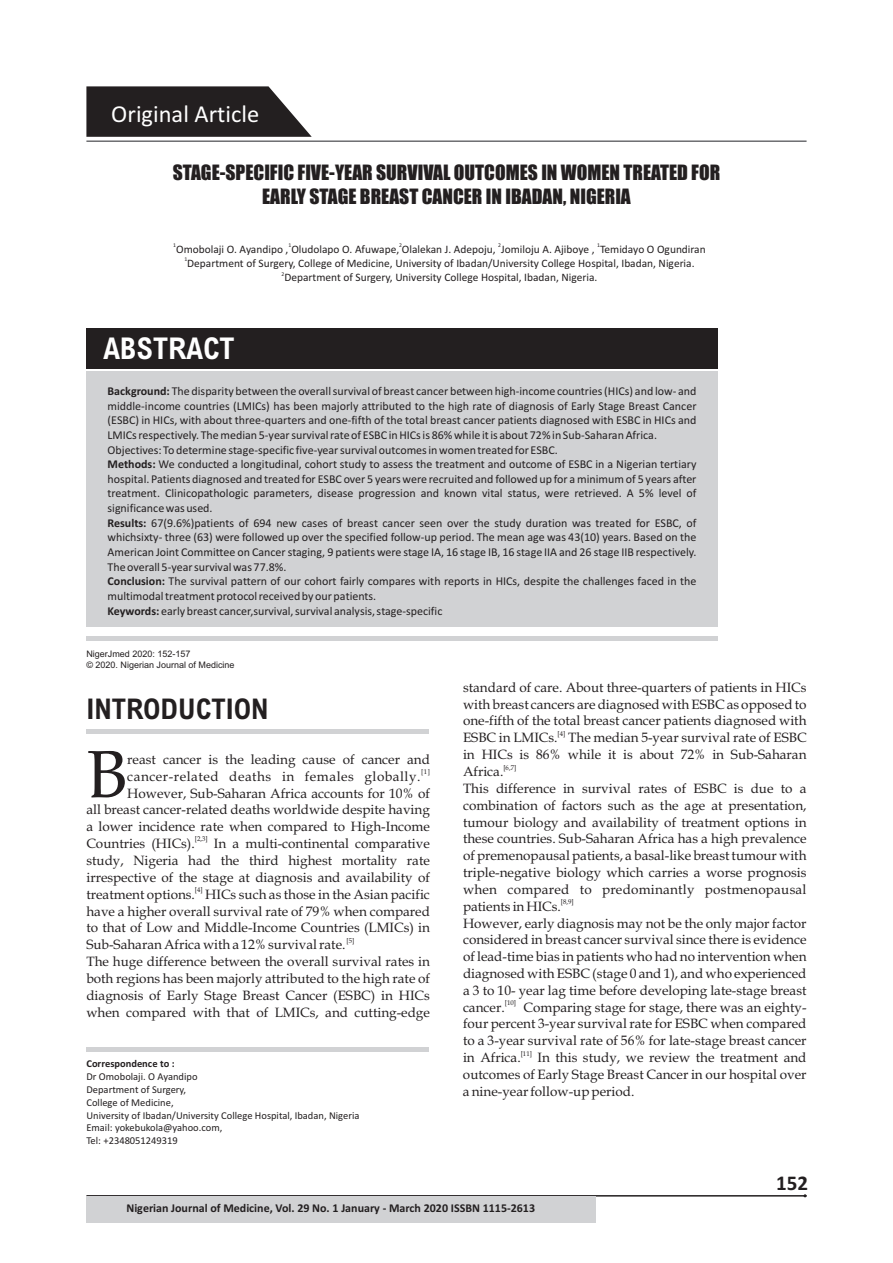
<style>
.page{position:relative;width:893px;height:1263px;background:#fff}
.page>*{position:absolute;margin:0;border:0;box-sizing:border-box;transform-origin:0 0}
.t1{font:66.9px "Book Antiqua";color:#231f20}
.t2{font:700 condensed 30px "Arial";color:#fff}
.t3{font:700 condensed 28.5px "Arial";color:#231f20}
.t4{font:24.45px "Calibri";color:#fff}
.t5{font:700 21px "Calibri";color:#231f20}
.t6{font:19.5px/23.9px "Impact";color:#231f20;text-align:center}
.t7{font:13.5px/16.8px "Book Antiqua";color:#231f20;text-align:justify}
.t8{font:13.5px "Book Antiqua";letter-spacing:.04em;color:#231f20}
.t9{font:12px/14.7px "Calibri";color:#231f20}
.t10{font:700 12px "Calibri";color:#231f20}
.t11{font:11.4px "Calibri";color:#231f20}
.t12{font:10.5px/12.8px "Calibri";color:#231f20}
.t13{font:700 10.5px "Calibri";color:#231f20}
.t14{font:9px/10.1px "Arial";color:#231f20}
.t15{font:6.75px "Book Antiqua";color:#231f20}
.t16{font:5.7px "Calibri";color:#231f20}
.s1{font-weight:700}
</style>
<div class="page">
<hr style="left:86px;top:140px;width:721px;height:2px;background:#6c6d70">
<svg style="left:86px;top:86px;width:226px;height:51px;background:#3a3738"></svg>
<div style="left:86px;top:328px;width:632px;height:40px;background:#231f20"></div>
<div style="left:86px;top:371px;width:632px;height:256px;background:#d1d2d4"></div>
<hr style="left:86px;top:637px;width:632px;height:4px;background:#d1d2d4">
<hr style="left:86px;top:729px;width:343px;height:4px;background:#d1d2d4">
<hr style="left:86px;top:1048px;width:343px;height:4px;background:#d1d2d4">
<hr style="left:86px;top:1195px;width:721px;height:1px;background:#231f20">
<div style="left:86px;top:1196px;width:509px;height:26px;background:#d1d2d4"></div>
<h3 class="t4" style="left:111px;top:103px;width:149px">Original Article</h3>
<h3 class="t6" style="left:173px;top:162px;width:549px">STAGE-SPECIFIC FIVE-YEAR SURVIVAL OUTCOMES IN WOMEN TREATED FOR<br>EARLY STAGE BREAST CANCER IN IBADAN, NIGERIA</h3>
<p class="t16" style="left:173px;top:243px;width:4px">1</p>
<p class="t16" style="left:288px;top:243px;width:4px">1</p>
<p class="t16" style="left:399px;top:243px;width:4px">2</p>
<p class="t16" style="left:498px;top:243px;width:4px">2</p>
<p class="t16" style="left:597px;top:243px;width:4px">1</p>
<p class="t11" style="left:176px;top:244px;width:531px">Omobolaji O. Ayandipo , Oludolapo O. Afuwape, Olalekan J. Adepoju, Jomiloju A. Ajiboye , Temidayo O Ogundiran</p>
<p class="t16" style="left:184px;top:257px;width:4px">1</p>
<p class="t11" style="left:187px;top:258px;width:509px">Department of Surgery, College of Medicine, University of Ibadan/University College Hospital, Ibadan, Nigeria.</p>
<p class="t16" style="left:282px;top:271px;width:4px">2</p>
<p class="t11" style="left:284px;top:273px;width:314px">Department of Surgery, University College Hospital, Ibadan, Nigeria.</p>
<h2 class="t2" style="left:103px;top:337px;width:133px">ABSTRACT</h2>
<p class="t9" style="left:108px;top:385px;width:590px"><span class="s1">Background:</span> The disparity between the overall survival of breast cancer between high-income countries (HICs) and low- and middle-income countries (LMICs) has been majorly attributed to the high rate of diagnosis of Early Stage Breast Cancer (ESBC) in HICs, with about three-quarters and one-fifth of the total breast cancer patients diagnosed with ESBC in HICs and LMICs respectively. The median 5-year survival rate of ESBC in HICs is 86% while it is about 72% in Sub-Saharan Africa.<br>Objectives: To determine stage-specific five-year survival outcomes in women treated for ESBC.<br><span class="s1">Methods:</span> We conducted a longitudinal, cohort study to assess the treatment and outcome of ESBC in a Nigerian tertiary hospital. Patients diagnosed and treated for ESBC over 5 years were recruited and followed up for a minimum of 5 years after treatment. Clinicopathologic parameters, disease progression and known vital status, were retrieved. A 5% level of significance was used.<br><span class="s1">Results:</span> 67(9.6%)patients of 694 new cases of breast cancer seen over the study duration was treated for ESBC, of whichsixty- three (63) were followed up over the specified follow-up period. The mean age was 43(10) years. Based on the American Joint Committee on Cancer staging, 9 patients were stage IA, 16 stage IB, 16 stage IIA and 26 stage IIB respectively.<br>The overall 5-year survival was 77.8%.<br><span class="s1">Conclusion:</span> The survival pattern of our cohort fairly compares with reports in HICs, despite the challenges faced in the multimodal treatment protocol received by our patients.<br><span class="s1">Keywords:</span> early breast cancer,survival, survival analysis, stage-specific</p>
<p class="t14" style="left:86px;top:650px;width:150px">NigerJmed 2020: 152-157<br>© 2020. Nigerian Journal of Medicine</p>
<h3 class="t3" style="left:86px;top:698px;width:184px">INTRODUCTION</h3>
<h1 class="t1" style="left:86px;top:749px;width:42px">B</h1>
<p class="t7" style="left:127px;top:752px;width:304px">reast cancer is the leading cause of cancer and</p>
<p class="t15" style="left:421px;top:769px;width:10px">[1]</p>
<p class="t8" style="left:127px;top:771px;width:295px">cancer-related deaths in females globally.</p>
<p class="t7" style="left:86px;top:786px;width:345px;text-indent:41px">However, Sub-Saharan Africa accounts for 10% of all breast cancer-related deaths worldwide despite having a lower incidence rate when compared to High-Income</p>
<p class="t15" style="left:195px;top:836px;width:14px">[2,3]</p>
<p class="t7" style="left:86px;top:837px;width:345px;text-indent:128px">In a multi-continental comparative study, Nigeria had the third highest mortality rate irrespective of the stage at diagnosis and availability of</p>
<p class="t15" style="left:195px;top:887px;width:9px">[4]</p>
<p class="t7" style="left:86px;top:837px;width:110px">Countries (HICs).</p>
<p class="t7" style="left:86px;top:887px;width:345px">treatment options. HICs such as those in the Asian pacific have a higher overall survival rate of 79% when compared to that of Low and Middle-Income Countries (LMICs) in</p>
<p class="t15" style="left:347px;top:938px;width:9px">[5]</p>
<p class="t7" style="left:86px;top:938px;width:345px;text-align:left">Sub-Saharan Africa with a 12% survival rate.<br>The huge difference between the overall survival rates in both regions has been majorly attributed to the high rate of diagnosis of Early Stage Breast Cancer (ESBC) in HICs when compared with that of LMICs, and cutting-edge</p>
<p class="t13" style="left:86px;top:1059px;width:90px">Correspondence to :</p>
<p class="t12" style="left:86px;top:1071px;width:275px">Dr Omobolaji. O Ayandipo<br>Department of Surgery,<br>College of Medicine,<br>University of Ibadan/University College Hospital, Ibadan, Nigeria<br>Email: yokebukola@yahoo.com,<br>Tel: +2348051249319</p>
<p class="t7" style="left:463px;top:680px;width:345px">standard of care. About three-quarters of patients in HICs with breast cancers are diagnosed with ESBC as opposed to one-fifth of the total breast cancer patients diagnosed with</p>
<p class="t15" style="left:558px;top:731px;width:9px">[4]</p>
<p class="t7" style="left:463px;top:731px;width:345px">ESBC in LMICs. The median 5-year survival rate of ESBC in HICs is 86% while it is about 72% in Sub-Saharan</p>
<p class="t15" style="left:503px;top:764px;width:14px">[6,7]</p>
<p class="t7" style="left:463px;top:765px;width:345px;text-align:left">Africa.<br>This difference in survival rates of ESBC is due to a combination of factors such as the age at presentation, tumour biology and availability of treatment options in these countries. Sub-Saharan Africa has a high prevalence of premenopausal patients, a basal-like breast tumour with triple-negative biology which carries a worse prognosis when compared to predominantly postmenopausal</p>
<p class="t15" style="left:561px;top:899px;width:14px">[8,9]</p>
<p class="t7" style="left:463px;top:899px;width:345px;text-align:left">patients in HICs.<br>However, early diagnosis may not be the only major factor considered in breast cancer survival since there is evidence of lead-time bias in patients who had no intervention when diagnosed with ESBC (stage 0 and 1), and who experienced a 3 to 10- year lag time before developing late-stage breast</p>
<p class="t15" style="left:505px;top:1000px;width:13px">[10]</p>
<p class="t7" style="left:463px;top:1000px;width:43px">cancer.</p>
<p class="t7" style="left:463px;top:1000px;width:345px;text-indent:60px">Comparing stage for stage, there was an eighty&shy;four percent 3-year survival rate for ESBC when compared to a 3-year survival rate of 56% for late-stage breast cancer</p>
<p class="t15" style="left:521px;top:1050px;width:13px">[11]</p>
<p class="t7" style="left:463px;top:1051px;width:345px">in Africa. In this study, we review the treatment and outcomes of Early Stage Breast Cancer in our hospital over a nine-year follow-up period.</p>
<h3 class="t5" style="left:776px;top:1174px;width:33px">152</h3>
<p class="t10" style="left:126px;top:1203px;width:410px">Nigerian Journal of Medicine, Vol. 29 No. 1 January - March 2020 ISSBN 1115-2613</p>
</div>
